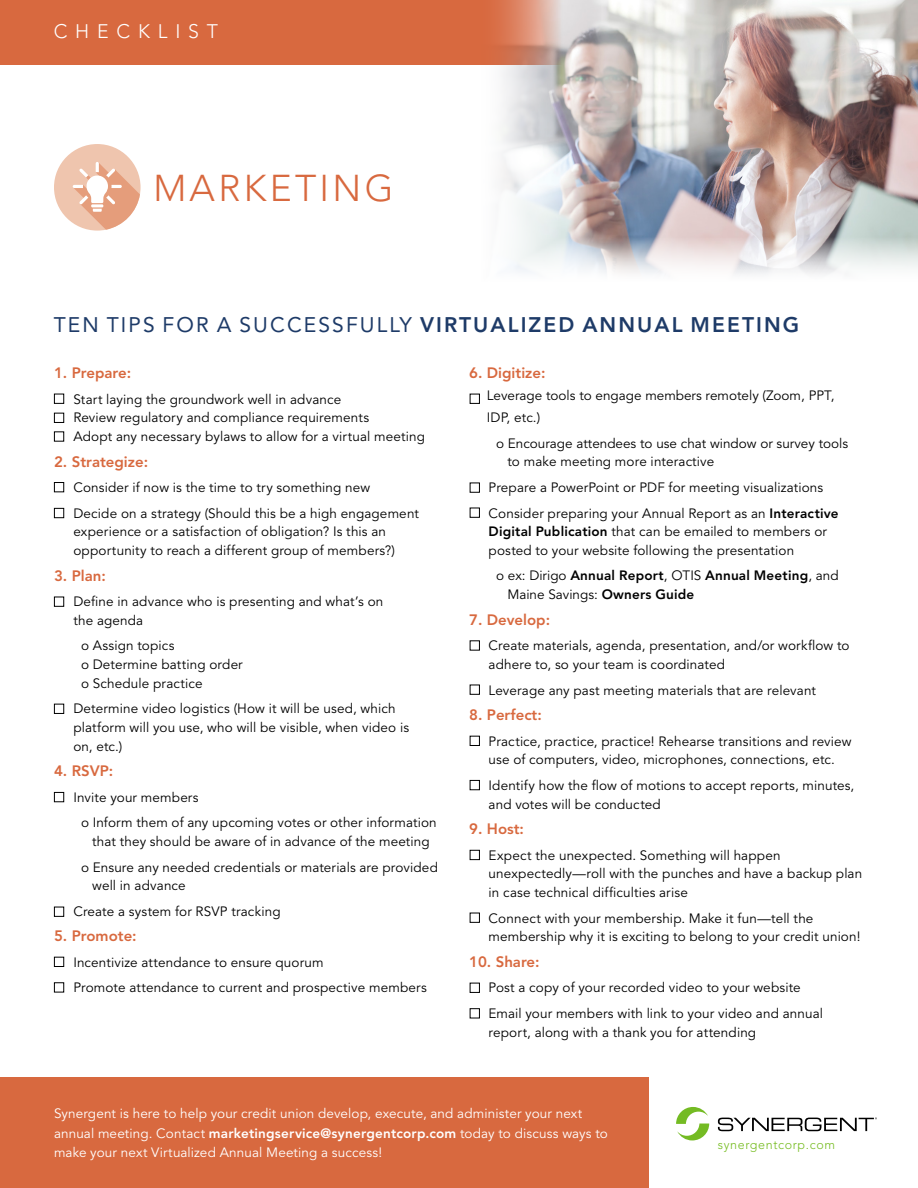
<style>
.page{position:relative;width:918px;height:1188px;background:#fff}
.page>*{position:absolute;margin:0;border:0;box-sizing:border-box;transform-origin:0 0}
.t1{font:300 37.05px "Avenir LT Std";letter-spacing:.09em;color:#d8693f}
.t2{font:800 21px "Avenir LT Std";letter-spacing:.1em;color:#1e3b68}
.t3{font:300 19.5px "Avenir LT Std";letter-spacing:.4em;color:#fff}
.t4{font:800 15px "Avenir LT Std";color:#d8693f}
.t5{font:13.5px/18.8px "Avenir LT Std";letter-spacing:.01em;color:#000}
.t6{font:13.5px/19.5px "Avenir LT Std";letter-spacing:.01em;color:#fff}
.t7{font:800 13.5px/18.8px "Avenir LT Std";letter-spacing:.015em;color:#000}
.t8{font:300 12.75px "Avenir LT Std";letter-spacing:.05em;color:#76bc21}
.s1{font-weight:400}
.s2{font-weight:800}
</style>
<div class="page">
<div style="left:0;top:0;width:918px;height:64px;background:#d8693f"></div>
<div style="left:54px;top:394px;width:10px;height:10px;border:1px solid #000"></div>
<div style="left:54px;top:413px;width:10px;height:10px;border:1px solid #000"></div>
<div style="left:54px;top:431px;width:10px;height:11px;border:1px solid #000"></div>
<div style="left:54px;top:482px;width:10px;height:10px;border:1px solid #000"></div>
<div style="left:54px;top:508px;width:10px;height:10px;border:1px solid #000"></div>
<div style="left:54px;top:597px;width:10px;height:10px;border:1px solid #000"></div>
<div style="left:54px;top:704px;width:10px;height:10px;border:1px solid #000"></div>
<div style="left:54px;top:792px;width:10px;height:10px;border:1px solid #000"></div>
<div style="left:54px;top:907px;width:10px;height:10px;border:1px solid #000"></div>
<div style="left:54px;top:957px;width:10px;height:10px;border:1px solid #000"></div>
<div style="left:54px;top:982px;width:10px;height:11px;border:1px solid #000"></div>
<div style="left:470px;top:394px;width:10px;height:10px;border:1px solid #000"></div>
<div style="left:470px;top:483px;width:10px;height:10px;border:1px solid #000"></div>
<div style="left:470px;top:508px;width:10px;height:10px;border:1px solid #000"></div>
<div style="left:470px;top:640px;width:10px;height:11px;border:1px solid #000"></div>
<div style="left:470px;top:685px;width:10px;height:10px;border:1px solid #000"></div>
<div style="left:470px;top:736px;width:10px;height:10px;border:1px solid #000"></div>
<div style="left:470px;top:780px;width:10px;height:10px;border:1px solid #000"></div>
<div style="left:470px;top:850px;width:10px;height:10px;border:1px solid #000"></div>
<div style="left:470px;top:913px;width:10px;height:10px;border:1px solid #000"></div>
<div style="left:470px;top:983px;width:10px;height:10px;border:1px solid #000"></div>
<div style="left:470px;top:1008px;width:10px;height:10px;border:1px solid #000"></div>
<img style="left:475px;top:0;width:443px;height:274px">
<div style="left:54px;top:144px;width:87px;height:87px;background:#efc5ae;border-radius:50%"></div>
<svg style="left:73px;top:162px;width:67px;height:68px"></svg>
<svg style="left:676px;top:1107px;width:33px;height:33px"></svg>
<svg style="left:718px;top:1117px;width:159px;height:14px"></svg>
<div style="left:0;top:1078px;width:649px;height:110px;background:#d8693f"></div>
<h3 class="t3" style="left:54px;top:20px;width:166px">CHECKLIST</h3>
<h1 class="t1" style="left:153px;top:166px;width:242px">MARKETING</h1>
<h2 class="t2" style="left:54px;top:313px;width:747px"><span class="s1">TEN TIPS FOR A SUCCESSFULLY</span> VIRTUALIZED ANNUAL MEETING</h2>
<p class="t4" style="left:54px;top:364px;width:79px">1. Prepare:</p>
<p class="t5" style="left:73px;top:390px;width:353px">Start laying the groundwork well in advance<br>Review regulatory and compliance requirements<br>Adopt any necessary bylaws to allow for a virtual meeting</p>
<p class="t4" style="left:54px;top:452px;width:96px">2. Strategize:</p>
<p class="t5" style="left:73px;top:475px;width:347px;line-height:25.5px">Consider if now is the time to try something new<br>Decide on a strategy (Should this be a high engagement</p>
<p class="t5" style="left:73px;top:523px;width:323px">experience or a satisfaction of obligation? Is this an opportunity to reach a different group of members?)</p>
<p class="t4" style="left:54px;top:566px;width:53px">3. Plan:</p>
<p class="t5" style="left:73px;top:592px;width:311px">Define in advance who is presenting and what’s on the agenda</p>
<p class="t5" style="left:81px;top:637px;width:163px">o Assign topics<br>o Determine batting order o Schedule practice</p>
<p class="t5" style="left:73px;top:700px;width:337px">Determine video logistics (How it will be used, which platform will you use, who will be visible, when video is on, etc.)</p>
<p class="t4" style="left:54px;top:762px;width:61px">4. RSVP:</p>
<p class="t5" style="left:81px;top:785px;width:357px;line-height:25.5px;text-indent:-8px">Invite your members<br>o Inform them of any upcoming votes or other information</p>
<p class="t5" style="left:81px;top:829px;width:358px;line-height:25.5px;text-align:center">that they should be aware of in advance of the meeting<br>o Ensure any needed credentials or materials are provided</p>
<p class="t5" style="left:73px;top:873px;width:209px;line-height:25.5px;text-indent:19px">well in advance<br>Create a system for RSVP tracking</p>
<p class="t4" style="left:54px;top:927px;width:84px">5. Promote:</p>
<p class="t5" style="left:73px;top:950px;width:355px;line-height:25.5px">Incentivize attendance to ensure quorum<br>Promote attendance to current and prospective members</p>
<p class="t4" style="left:469px;top:364px;width:78px">6. Digitize:</p>
<p class="t5" style="left:487px;top:385px;width:349px;line-height:21.8px">Leverage tools to engage members remotely (Zoom, PPT,<br>IDP, etc.)</p>
<p class="t5" style="left:507px;top:434px;width:342px;text-indent:-11px">o Encourage attendees to use chat window or survey tools to make meeting more interactive</p>
<p class="t5" style="left:489px;top:475px;width:352px;line-height:25.5px">Prepare a PowerPoint or PDF for meeting visualizations<br>Consider preparing your Annual Report as an <span class="s2">Interactive</span></p>
<p class="t5" style="left:489px;top:523px;width:340px"><span class="s2">Digital Publication</span> that can be emailed to members or posted to your website following the presentation</p>
<p class="t7" style="left:507px;top:566px;width:333px;text-indent:-11px"><span class="s1">o ex: Dirigo</span> Annual Report<span class="s1">, OTIS</span> Annual Meeting<span class="s1">, and<br>Maine Savings:</span> Owners Guide</p>
<p class="t4" style="left:469px;top:611px;width:83px">7. Develop:</p>
<p class="t5" style="left:489px;top:637px;width:362px">Create materials, agenda, presentation, and/or workflow to adhere to, so your team is coordinated</p>
<p class="t5" style="left:489px;top:681px;width:329px">Leverage any past meeting materials that are relevant</p>
<p class="t4" style="left:469px;top:706px;width:74px">8. Perfect:</p>
<p class="t5" style="left:489px;top:732px;width:364px">Practice, practice, practice! Rehearse transitions and review use of computers, video, microphones, connections, etc.</p>
<p class="t5" style="left:489px;top:776px;width:367px">Identify how the flow of motions to accept reports, minutes, and votes will be conducted</p>
<p class="t4" style="left:469px;top:820px;width:56px">9. Host:</p>
<p class="t5" style="left:489px;top:846px;width:375px">Expect the unexpected. Something will happen unexpectedly—roll with the punches and have a backup plan in case technical difficulties arise</p>
<p class="t5" style="left:489px;top:909px;width:373px">Connect with your membership. Make it fun—tell the membership why it is exciting to belong to your credit union!</p>
<p class="t4" style="left:469px;top:953px;width:72px">10. Share:</p>
<p class="t5" style="left:489px;top:975px;width:336px;line-height:25.5px">Post a copy of your recorded video to your website<br>Email your members with link to your video and annual</p>
<p class="t5" style="left:489px;top:1023px;width:269px">report, along with a thank you for attending</p>
<p class="t6" style="left:54px;top:1104px;width:555px">Synergent is here to help your credit union develop, execute, and administer your next annual meeting. Contact <span class="s2">marketingservice@synergentcorp.com</span> today to discuss ways to make your next Virtualized Annual Meeting a success!</p>
<p class="t8" style="left:718px;top:1137px;width:119px">synergentcorp.com</p>
</div>
